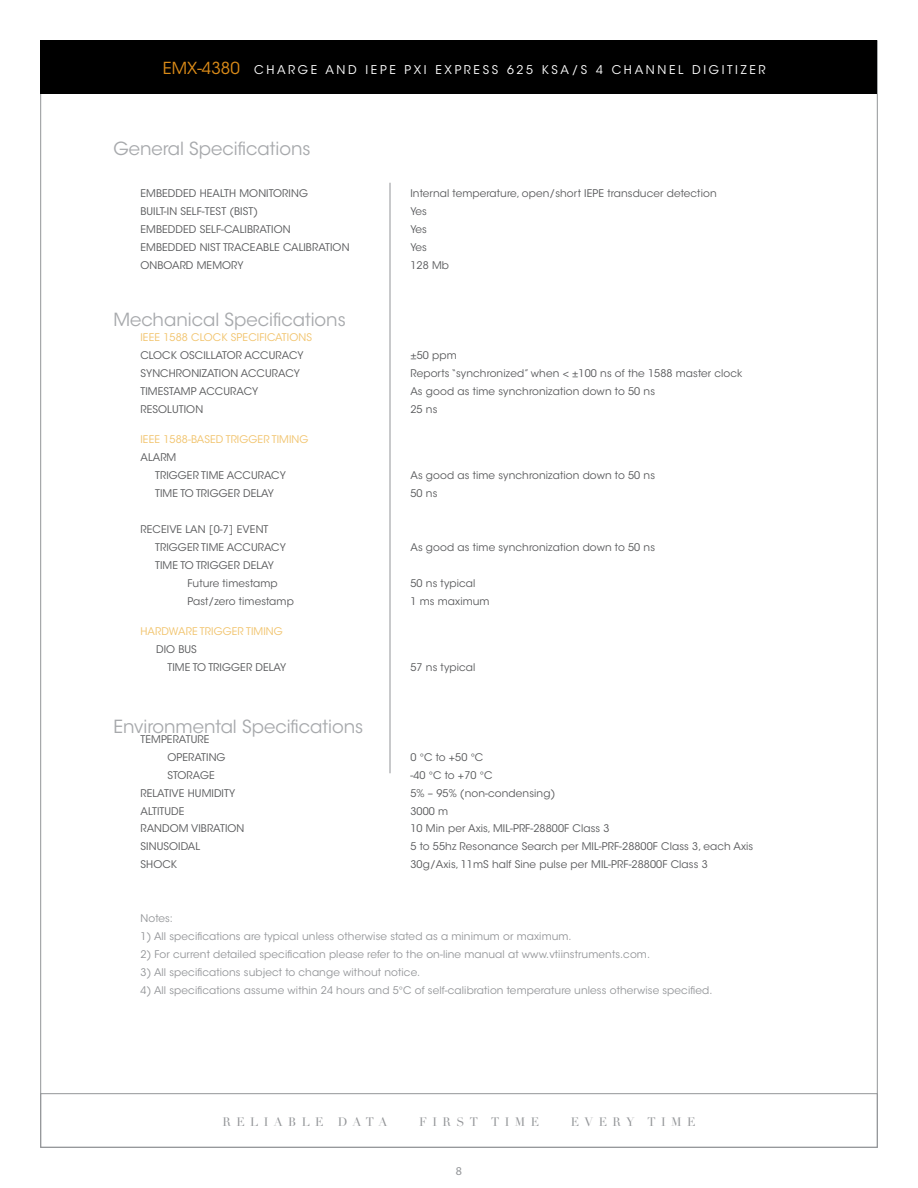
<style>
.page{position:relative;width:918px;height:1188px;background:#fff}
.page>*{position:absolute;margin:0;border:0;box-sizing:border-box;transform-origin:0 0}
.t1{font:18px "ITC Avant Garde Std";color:#a7a9ac}
.t2{font:12px "ITC Avant Garde Std";letter-spacing:.22em;color:#fff}
.t3{font:12px "Didot";letter-spacing:.45em;color:#939598}
.t4{font:12px "Myriad Pro";color:#939598}
.t5{font:10.5px/18px "ITC Avant Garde Std";letter-spacing:.01em;color:#58595b}
.t6{font:10.5px "ITC Avant Garde Std";letter-spacing:.01em;color:#939598}
.t7{font:10.5px "ITC Avant Garde Std";letter-spacing:.01em;color:#f1c36c}
.s1{font-size:16.5px;color:#db8b18}
</style>
<div class="page">
<div style="left:40px;top:40px;width:838px;height:54px;background:#000"></div>
<div style="left:41px;top:1093px;width:837px;height:54px;border:1px solid #939598"></div>
<hr style="left:390px;top:183px;width:1px;height:590px;background:#939598">
<p class="t2" style="left:163px;top:62px;width:604px"><span class="s1">EMX-4380</span> CHARGE AND IEPE PXI EXPRESS 625 KSA/S 4 CHANNEL DIGITIZER</p>
<h1 class="t1" style="left:113px;top:137px;width:199px">General Specifications</h1>
<p class="t5" style="left:140px;top:184px;width:169px">EMBEDDED HEALTH MONITORING</p>
<p class="t5" style="left:410px;top:184px;width:308px">Internal temperature, open/short IEPE transducer detection</p>
<p class="t5" style="left:140px;top:202px;width:119px">BUILT-IN SELF-TEST (BIST)</p>
<p class="t5" style="left:410px;top:202px;width:18px">Yes</p>
<p class="t5" style="left:140px;top:220px;width:152px">EMBEDDED SELF-CALIBRATION</p>
<p class="t5" style="left:410px;top:220px;width:18px">Yes</p>
<p class="t5" style="left:140px;top:238px;width:211px">EMBEDDED NIST TRACEABLE CALIBRATION</p>
<p class="t5" style="left:410px;top:238px;width:18px">Yes</p>
<p class="t5" style="left:140px;top:256px;width:105px">ONBOARD MEMORY</p>
<p class="t5" style="left:410px;top:256px;width:40px">128 Mb</p>
<h1 class="t1" style="left:113px;top:309px;width:234px">Mechanical Specifications</h1>
<p class="t7" style="left:140px;top:330px;width:173px">IEEE 1588 CLOCK SPECIFICATIONS</p>
<p class="t5" style="left:140px;top:346px;width:165px">CLOCK OSCILLATOR ACCURACY</p>
<p class="t5" style="left:410px;top:346px;width:48px">±50 ppm</p>
<p class="t5" style="left:140px;top:364px;width:161px">SYNCHRONIZATION ACCURACY</p>
<p class="t5" style="left:410px;top:364px;width:334px">Reports “synchronized” when &lt; ±100 ns of the 1588 master clock</p>
<p class="t5" style="left:140px;top:382px;width:119px">TIMESTAMP ACCURACY</p>
<p class="t5" style="left:410px;top:382px;width:246px">As good as time synchronization down to 50 ns</p>
<p class="t5" style="left:140px;top:400px;width:64px">RESOLUTION</p>
<p class="t5" style="left:410px;top:400px;width:28px">25 ns</p>
<p class="t7" style="left:140px;top:432px;width:170px">IEEE 1588-BASED TRIGGER TIMING</p>
<p class="t5" style="left:155px;top:448px;width:132px;text-indent:-15px">ALARM<br>TRIGGER TIME ACCURACY</p>
<p class="t5" style="left:410px;top:466px;width:246px">As good as time synchronization down to 50 ns</p>
<p class="t5" style="left:155px;top:484px;width:120px">TIME TO TRIGGER DELAY</p>
<p class="t5" style="left:410px;top:484px;width:28px">50 ns</p>
<p class="t5" style="left:155px;top:520px;width:132px;text-indent:-15px">RECEIVE LAN [0-7] EVENT<br>TRIGGER TIME ACCURACY</p>
<p class="t5" style="left:410px;top:538px;width:246px">As good as time synchronization down to 50 ns</p>
<p class="t5" style="left:187px;top:556px;width:92px;text-indent:-32px">TIME TO TRIGGER DELAY<br>Future timestamp</p>
<p class="t5" style="left:410px;top:574px;width:67px">50 ns typical</p>
<p class="t5" style="left:187px;top:592px;width:108px">Past/zero timestamp</p>
<p class="t5" style="left:410px;top:592px;width:81px">1 ms maximum</p>
<p class="t7" style="left:140px;top:624px;width:144px">HARDWARE TRIGGER TIMING</p>
<p class="t5" style="left:167px;top:640px;width:120px;text-indent:-11px">DIO BUS<br>TIME TO TRIGGER DELAY</p>
<p class="t5" style="left:410px;top:658px;width:67px">57 ns typical</p>
<h1 class="t1" style="left:113px;top:715px;width:252px">Environmental Specifications</h1>
<p class="t5" style="left:167px;top:730px;width:60px;text-indent:-27px">TEMPERATURE<br>OPERATING</p>
<p class="t5" style="left:410px;top:748px;width:74px">0 °C to +50 °C</p>
<p class="t5" style="left:167px;top:766px;width:49px">STORAGE</p>
<p class="t5" style="left:410px;top:766px;width:84px">-40 °C to +70 °C</p>
<p class="t5" style="left:140px;top:784px;width:96px">RELATIVE HUMIDITY</p>
<p class="t5" style="left:410px;top:784px;width:146px">5% – 95% (non-condensing)</p>
<p class="t5" style="left:140px;top:802px;width:46px">ALTITUDE</p>
<p class="t5" style="left:410px;top:802px;width:39px">3000 m</p>
<p class="t5" style="left:140px;top:820px;width:105px">RANDOM VIBRATION</p>
<p class="t5" style="left:410px;top:820px;width:201px">10 Min per Axis, MIL-PRF-28800F Class 3</p>
<p class="t5" style="left:140px;top:838px;width:61px">SINUSOIDAL</p>
<p class="t5" style="left:411px;top:838px;width:344px">5 to 55hz Resonance Search per MIL-PRF-28800F Class 3, each Axis</p>
<p class="t5" style="left:141px;top:856px;width:38px">SHOCK</p>
<p class="t5" style="left:411px;top:856px;width:299px">30g/Axis, 11mS half Sine pulse per MIL-PRF-28800F Class 3</p>
<p class="t6" style="left:141px;top:912px;width:34px">Notes:</p>
<p class="t6" style="left:141px;top:930px;width:433px">1) All specifications are typical unless otherwise stated as a minimum or maximum.</p>
<p class="t6" style="left:141px;top:948px;width:511px">2) For current detailed specification please refer to the on-line manual at www.vtiinstruments.com.</p>
<p class="t6" style="left:141px;top:966px;width:281px">3) All specifications subject to change without notice.</p>
<p class="t6" style="left:141px;top:984px;width:573px">4) All specifications assume within 24 hours and 5°C of self-calibration temperature unless otherwise specified.</p>
<p class="t3" style="left:222px;top:1114px;width:166px">RELIABLE DATA</p>
<p class="t3" style="left:419px;top:1114px;width:122px">FIRST TIME</p>
<p class="t3" style="left:571px;top:1114px;width:126px">EVERY TIME</p>
<p class="t4" style="left:456px;top:1163px;width:8px">8</p>
</div>
